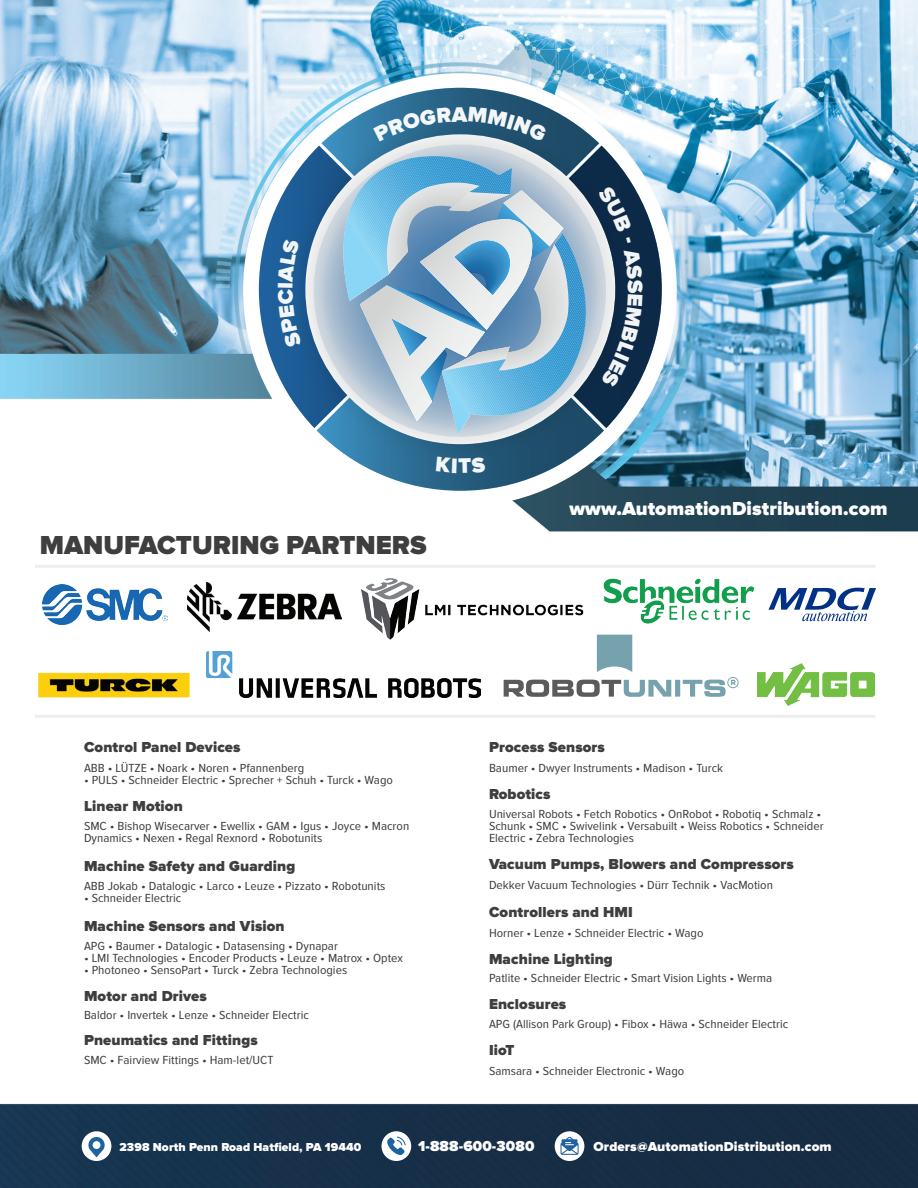
<style>
.page{position:relative;width:918px;height:1188px;background:#fff}
.page>*{position:absolute;margin:0;border:0;box-sizing:border-box;transform-origin:0 0}
.t1{font:900 27px "Proxima Nova";color:#3e3e3f}
.t2{font:900 19.5px "Proxima Nova";letter-spacing:.01em;color:#fff}
.t3{font:900 15px "Proxima Nova";letter-spacing:.01em;color:#3e3e3f}
.t4{font:900 15px "Proxima Nova";letter-spacing:.01em;color:#fff}
.t5{font:900 13.5px "Proxima Nova";letter-spacing:.01em;color:#fff}
.t6{font:12.15px/12px "Proxima Nova Cond";color:#3e3e3f;scale:1.11 1}
.t7{font:900 12px "Proxima Nova";letter-spacing:.01em;color:#fff}
</style>
<div class="page">
<img style="left:0;top:0;width:918px;height:1188px">
<img style="left:220px;top:49px;width:480px;height:480px">
<img style="left:251px;top:80px;width:418px;height:418px">
<div style="left:382px;top:1131px;width:29px;height:30px;background:#fff;border-radius:50%"></div>
<svg style="left:387px;top:1137px;width:19px;height:18px"></svg>
<div style="left:555px;top:1131px;width:29px;height:30px;background:#fff;border-radius:50%"></div>
<svg style="left:560px;top:1137px;width:19px;height:18px"></svg>
<div style="left:82px;top:1131px;width:29px;height:30px;background:#fff;border-radius:50%"></div>
<svg style="left:88px;top:1137px;width:17px;height:20px"></svg>
<img style="left:187px;top:582px;width:114px;height:50px">
<img style="left:35px;top:652px;width:157px;height:63px">
<img style="left:581px;top:536px;width:196px;height:130px">
<img style="left:301px;top:549px;width:343px;height:120px">
<svg style="left:504px;top:635px;width:235px;height:62px"></svg>
<img style="left:43px;top:585px;width:125px;height:39px">
<img style="left:207px;top:652px;width:273px;height:45px">
<svg style="left:768px;top:588px;width:108px;height:33px"></svg>
<img style="left:758px;top:663px;width:116px;height:42px">
<hr style="left:35px;top:565px;width:840px;height:3px;background:#edeeef">
<hr style="left:35px;top:715px;width:840px;height:3px;background:#edeeef">
<svg style="left:259px;top:88px;width:403px;height:403px;background:#84a7bf"></svg>
<h1 class="t1" style="left:40px;top:533px;width:388px">MANUFACTURING PARTNERS</h1>
<h2 class="t2" style="left:569px;top:499px;width:320px">www.AutomationDistribution.com</h2>
<p class="t3" style="left:84px;top:740px;width:158px">Control Panel Devices</p>
<p class="t6" style="left:84px;top:762px;width:200px">ABB • LÜTZE • Noark • Noren • Pfannenberg</p>
<p class="t6" style="left:84px;top:774px;width:280px">• PULS • Schneider Electric • Sprecher + Schuh • Turck • Wago</p>
<p class="t3" style="left:84px;top:799px;width:100px">Linear Motion</p>
<p class="t6" style="left:84px;top:821px;width:295px">SMC • Bishop Wisecarver • Ewellix • GAM • Igus • Joyce • Macron<br>Dynamics • Nexen • Regal Rexnord • Robotunits</p>
<p class="t3" style="left:84px;top:859px;width:213px">Machine Safety and Guarding</p>
<p class="t6" style="left:84px;top:881px;width:273px">ABB Jokab • Datalogic • Larco • Leuze • Pizzato • Robotunits</p>
<p class="t6" style="left:84px;top:893px;width:89px">• Schneider Electric</p>
<p class="t3" style="left:84px;top:919px;width:202px">Machine Sensors and Vision</p>
<p class="t6" style="left:84px;top:941px;width:230px">APG • Baumer • Datalogic • Datasensing • Dynapar</p>
<p class="t6" style="left:84px;top:953px;width:289px">• LMI Technologies • Encoder Products • Leuze • Matrox • Optex</p>
<p class="t6" style="left:84px;top:965px;width:239px">• Photoneo • SensoPart • Turck • Zebra Technologies</p>
<p class="t3" style="left:84px;top:989px;width:124px">Motor and Drives</p>
<p class="t6" style="left:84px;top:1010px;width:204px">Baldor • Invertek • Lenze • Schneider Electric</p>
<p class="t3" style="left:84px;top:1033px;width:175px">Pneumatics and Fittings</p>
<p class="t6" style="left:84px;top:1055px;width:172px">SMC • Fairview Fittings • Ham-let/UCT</p>
<p class="t3" style="left:489px;top:740px;width:117px">Process Sensors</p>
<p class="t6" style="left:489px;top:762px;width:213px">Baumer • Dwyer Instruments • Madison • Turck</p>
<p class="t3" style="left:489px;top:787px;width:63px">Robotics</p>
<p class="t6" style="left:489px;top:809px;width:303px">Universal Robots • Fetch Robotics • OnRobot • Robotiq • Schmalz •<br>Schunk • SMC • Swivelink • Versabuilt • Weiss Robotics • Schneider<br>Electric • Zebra Technologies</p>
<p class="t3" style="left:489px;top:857px;width:306px">Vacuum Pumps, Blowers and Compressors</p>
<p class="t6" style="left:489px;top:879px;width:257px">Dekker Vacuum Technologies • Dürr Technik • VacMotion</p>
<p class="t3" style="left:489px;top:905px;width:145px">Controllers and HMI</p>
<p class="t6" style="left:489px;top:927px;width:195px">Horner • Lenze • Schneider Electric • Wago</p>
<p class="t3" style="left:489px;top:952px;width:125px">Machine Lighting</p>
<p class="t6" style="left:489px;top:972px;width:257px">Patlite • Schneider Electric • Smart Vision Lights • Werma</p>
<p class="t3" style="left:489px;top:997px;width:79px">Enclosures</p>
<p class="t6" style="left:489px;top:1019px;width:271px">APG (Allison Park Group) • Fibox • Häwa • Schneider Electric</p>
<p class="t3" style="left:489px;top:1043px;width:27px">IioT</p>
<p class="t6" style="left:489px;top:1065px;width:177px">Samsara • Schneider Electronic • Wago</p>
<p class="t7" style="left:120px;top:1141px;width:243px">2398 North Penn Road Hatfield, PA 19440</p>
<p class="t4" style="left:418px;top:1139px;width:118px">1-888-600-3080</p>
<p class="t5" style="left:594px;top:1140px;width:240px">Orders@AutomationDistribution.com</p>
</div>
